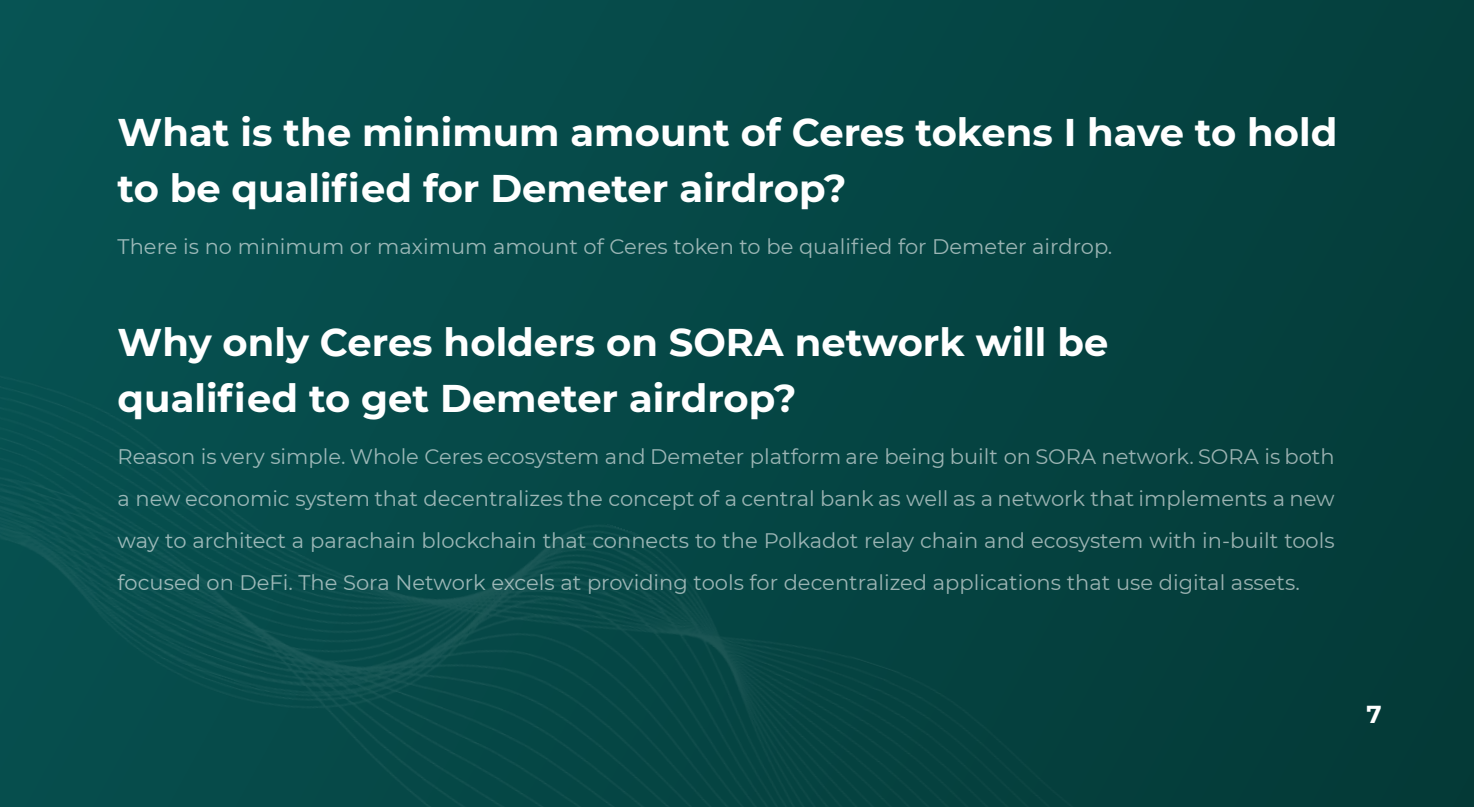
<style>
.page{position:relative;width:1474px;height:807px;background:#fff}
.page>*{position:absolute;margin:0;border:0;box-sizing:border-box;transform-origin:0 0}
.t1{font:700 38.5px/56px "Montserrat";color:#fff}
.t2{font:700 24.5px "Montserrat";color:#fff}
.t3{font:21px/42px "Montserrat";color:rgb(255 255 255/.6);text-align:justify}
</style>
<div class="page">
<div style="left:0;top:0;width:1473px;height:806px;background:linear-gradient(to right,#075353,#053e3b)"></div>
<img style="left:0;top:293px;width:1400px;height:513px">
<h1 class="t1" style="left:118px;top:104px;width:1221px">What is the minimum amount of Ceres tokens I have to hold to be qualified for Demeter airdrop?</h1>
<p class="t3" style="left:118px;top:225px;width:996px">There is no minimum or maximum amount of Ceres token to be qualified for Demeter airdrop.</p>
<h1 class="t1" style="left:118px;top:314px;width:992px">Why only Ceres holders on SORA network will be qualified to get Demeter airdrop?</h1>
<p class="t3" style="left:118px;top:435px;width:1218px">Reason is very simple. Whole Ceres ecosystem and Demeter platform are being built on SORA network. SORA is both a new economic system that decentralizes the concept of a central bank as well as a network that implements a new way to architect a parachain blockchain that connects to the Polkadot relay chain and ecosystem with in-built tools focused on DeFi. The Sora Network excels at providing tools for decentralized applications that use digital assets.</p>
<p class="t2" style="left:1366px;top:699px;width:17px">7</p>
</div>
